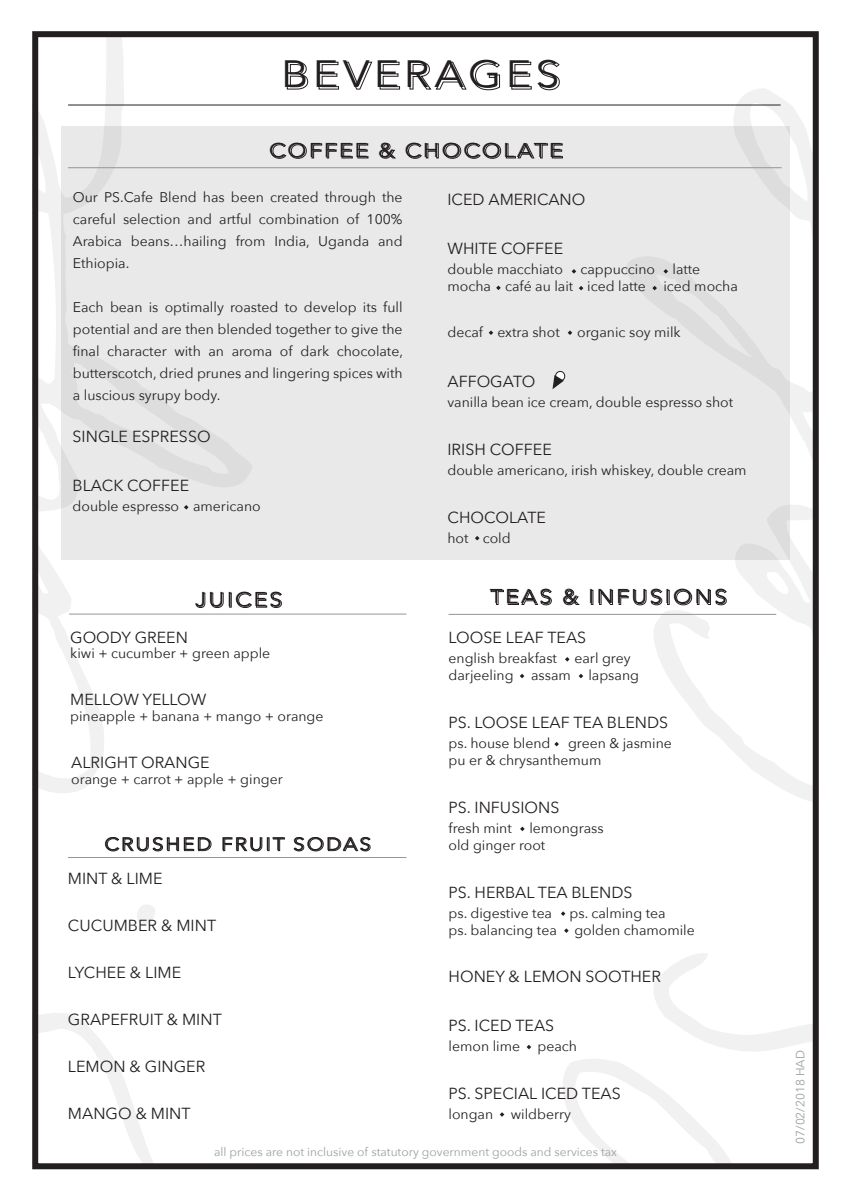
<style>
.page{position:relative;width:851px;height:1202px;background:#fff}
.page>*{position:absolute;margin:0;border:0;box-sizing:border-box;transform-origin:0 0}
.t1{font:38px "Avenir Next";letter-spacing:.1em;color:#231f20;scale:1.13 1}
.t2{font:20px "Avenir Next";letter-spacing:.1em;color:#231f20;scale:1.13 1}
.t3{font:18px "Avenir Next";letter-spacing:.1em;color:#231f20;scale:1.13 1}
.t4{font:16px "Avenir Next";color:#231f20}
.t5{font:14px/22px "Avenir Next";color:#231f20}
.t6{font:12px "Avenir Next";color:#9d9fa2}
</style>
<div class="page">
<div style="left:61px;top:127px;width:728px;height:433px;background:#e9e9e9"></div>
<svg style="left:563px;top:953px;width:248px;height:209px"></svg>
<svg style="left:652px;top:518px;width:159px;height:283px"></svg>
<svg style="left:625px;top:89px;width:186px;height:429px"></svg>
<svg style="left:39px;top:905px;width:116px;height:257px"></svg>
<svg style="left:39px;top:509px;width:65px;height:284px"></svg>
<svg style="left:39px;top:38px;width:213px;height:471px"></svg>
<div style="left:32px;top:31px;width:786px;height:1138px;border:6px solid #231f20"></div>
<hr style="left:448px;top:614px;width:328px;height:1px;background:#939598">
<svg style="left:490px;top:589px;width:61px;height:16px"></svg>
<svg style="left:563px;top:589px;width:16px;height:16px"></svg>
<svg style="left:591px;top:590px;width:2px;height:15px"></svg>
<svg style="left:554px;top:742px;width:5px;height:4px"></svg>
<svg style="left:565px;top:657px;width:4px;height:5px"></svg>
<svg style="left:520px;top:674px;width:4px;height:4px"></svg>
<svg style="left:578px;top:674px;width:5px;height:4px"></svg>
<svg style="left:561px;top:911px;width:4px;height:5px"></svg>
<svg style="left:564px;top:928px;width:4px;height:5px"></svg>
<svg style="left:526px;top:1045px;width:5px;height:4px"></svg>
<svg style="left:499px;top:1112px;width:5px;height:5px"></svg>
<svg style="left:520px;top:827px;width:4px;height:4px"></svg>
<svg style="left:599px;top:575px;width:147px;height:30px"></svg>
<hr style="left:68px;top:167px;width:713px;height:1px;background:#939598">
<svg style="left:271px;top:143px;width:97px;height:16px"></svg>
<svg style="left:380px;top:143px;width:16px;height:16px"></svg>
<svg style="left:406px;top:143px;width:157px;height:16px"></svg>
<svg style="left:488px;top:330px;width:5px;height:5px"></svg>
<svg style="left:567px;top:330px;width:5px;height:5px"></svg>
<svg style="left:496px;top:286px;width:4px;height:4px"></svg>
<svg style="left:579px;top:286px;width:4px;height:4px"></svg>
<svg style="left:571px;top:269px;width:5px;height:5px"></svg>
<svg style="left:652px;top:286px;width:4px;height:4px"></svg>
<svg style="left:663px;top:269px;width:5px;height:5px"></svg>
<svg style="left:184px;top:505px;width:4px;height:5px"></svg>
<svg style="left:475px;top:536px;width:4px;height:4px"></svg>
<svg style="left:552px;top:371px;width:14px;height:18px"></svg>
<hr style="left:68px;top:857px;width:338px;height:1px;background:#939598">
<svg style="left:105px;top:837px;width:106px;height:14px"></svg>
<svg style="left:223px;top:837px;width:62px;height:14px"></svg>
<svg style="left:294px;top:837px;width:76px;height:14px"></svg>
<hr style="left:68px;top:105px;width:712px;height:1px;background:#231f20">
<svg style="left:286px;top:61px;width:23px;height:29px"></svg>
<svg style="left:318px;top:61px;width:55px;height:29px"></svg>
<svg style="left:379px;top:61px;width:21px;height:29px"></svg>
<svg style="left:409px;top:61px;width:91px;height:30px"></svg>
<svg style="left:511px;top:61px;width:21px;height:29px"></svg>
<svg style="left:539px;top:61px;width:21px;height:30px"></svg>
<hr style="left:69px;top:614px;width:337px;height:1px;background:#939598">
<svg style="left:196px;top:592px;width:9px;height:16px"></svg>
<svg style="left:211px;top:592px;width:71px;height:16px"></svg>
<h1 class="t1" style="left:281px;top:42px;width:248px">BEVERAGES</h1>
<h2 class="t2" style="left:269px;top:133px;width:261px">COFFEE &amp; CHOCOLATE</h2>
<p class="t5" style="left:73px;top:186px;width:331px;text-align:justify">Our PS.Cafe Blend has been created through the careful selection and artful combination of 100% Arabica beans…hailing from India, Uganda and Ethiopia.</p>
<p class="t5" style="left:73px;top:296px;width:331px;text-align:justify">Each bean is optimally roasted to develop its full potential and are then blended together to give the final character with an aroma of dark chocolate, butterscotch, dried prunes and lingering spices with a luscious syrupy body.</p>
<p class="t4" style="left:73px;top:423px;width:139px">SINGLE ESPRESSO</p>
<p class="t4" style="left:73px;top:472px;width:118px">BLACK COFFEE</p>
<p class="t5" style="left:73px;top:494px;width:190px">double espresso americano</p>
<h2 class="t2" style="left:195px;top:582px;width:79px">JUICES</h2>
<p class="t4" style="left:70px;top:623px;width:119px">GOODY GREEN</p>
<p class="t5" style="left:70px;top:642px;width:201px">kiwi + cucumber + green apple</p>
<p class="t4" style="left:70px;top:686px;width:138px">MELLOW YELLOW</p>
<p class="t5" style="left:70px;top:704px;width:255px">pineapple + banana + mango + orange</p>
<p class="t4" style="left:71px;top:749px;width:140px">ALRIGHT ORANGE</p>
<p class="t5" style="left:71px;top:768px;width:213px">orange + carrot + apple + ginger</p>
<p class="t3" style="left:104px;top:828px;width:237px">CRUSHED FRUIT SODAS</p>
<p class="t4" style="left:68px;top:865px;width:96px">MINT &amp; LIME</p>
<p class="t4" style="left:68px;top:912px;width:150px">CUCUMBER &amp; MINT</p>
<p class="t4" style="left:447px;top:186px;width:139px">ICED AMERICANO</p>
<p class="t4" style="left:447px;top:235px;width:117px">WHITE COFFEE</p>
<p class="t5" style="left:447px;top:257px;width:117px">double macchiato</p>
<p class="t5" style="left:447px;top:260px;width:254px;line-height:16.8px;text-indent:133px">cappuccino latte mocha café au lait iced latte</p>
<p class="t5" style="left:663px;top:274px;width:76px">iced mocha</p>
<p class="t5" style="left:447px;top:320px;width:114px">decaf extra shot</p>
<p class="t5" style="left:577px;top:320px;width:105px">organic soy milk</p>
<p class="t4" style="left:447px;top:368px;width:89px">AFFOGATO</p>
<p class="t5" style="left:447px;top:391px;width:287px">vanilla bean ice cream, double espresso shot</p>
<p class="t4" style="left:447px;top:436px;width:106px">IRISH COFFEE</p>
<p class="t5" style="left:447px;top:459px;width:300px">double americano, irish whiskey, double cream</p>
<p class="t4" style="left:447px;top:504px;width:100px">CHOCOLATE</p>
<p class="t5" style="left:447px;top:526px;width:65px">hot cold</p>
<h2 class="t2" style="left:490px;top:579px;width:211px">TEAS &amp; INFUSIONS</h2>
<p class="t4" style="left:448px;top:624px;width:139px">LOOSE LEAF TEAS</p>
<p class="t5" style="left:448px;top:647px;width:110px">english breakfast</p>
<p class="t5" style="left:574px;top:647px;width:57px">earl grey</p>
<p class="t5" style="left:448px;top:664px;width:66px">darjeeling</p>
<p class="t5" style="left:531px;top:664px;width:41px">assam</p>
<p class="t5" style="left:588px;top:664px;width:52px">lapsang</p>
<p class="t4" style="left:448px;top:709px;width:221px">PS. LOOSE LEAF TEA BLENDS</p>
<p class="t5" style="left:448px;top:732px;width:103px">ps. house blend</p>
<p class="t5" style="left:448px;top:734px;width:225px;line-height:17px;text-indent:119px">green &amp; jasmine pu er &amp; chrysanthemum</p>
<p class="t4" style="left:448px;top:794px;width:112px">PS. INFUSIONS</p>
<p class="t5" style="left:448px;top:816px;width:65px">fresh mint</p>
<p class="t5" style="left:448px;top:819px;width:156px;line-height:17px;text-indent:81px">lemongrass old ginger root</p>
<p class="t4" style="left:448px;top:879px;width:185px">PS. HERBAL TEA BLENDS</p>
<p class="t5" style="left:448px;top:901px;width:105px">ps. digestive tea</p>
<p class="t5" style="left:569px;top:901px;width:98px">ps. calming tea</p>
<p class="t5" style="left:448px;top:918px;width:110px">ps. balancing tea</p>
<p class="t5" style="left:574px;top:918px;width:122px">golden chamomile</p>
<p class="t4" style="left:68px;top:959px;width:115px">LYCHEE &amp; LIME</p>
<p class="t4" style="left:68px;top:1006px;width:155px">GRAPEFRUIT &amp; MINT</p>
<p class="t4" style="left:68px;top:1053px;width:139px">LEMON &amp; GINGER</p>
<p class="t4" style="left:68px;top:1100px;width:124px">MANGO &amp; MINT</p>
<p class="t6" style="left:214px;top:1141px;width:404px">all prices are not inclusive of statutory government goods and services tax</p>
<p class="t4" style="left:448px;top:963px;width:214px">HONEY &amp; LEMON SOOTHER</p>
<p class="t4" style="left:448px;top:1012px;width:107px">PS. ICED TEAS</p>
<p class="t5" style="left:448px;top:1034px;width:73px">lemon lime</p>
<p class="t5" style="left:537px;top:1034px;width:41px">peach</p>
<p class="t4" style="left:448px;top:1080px;width:174px">PS. SPECIAL ICED TEAS</p>
<p class="t5" style="left:448px;top:1102px;width:46px">longan</p>
<p class="t5" style="left:510px;top:1102px;width:62px">wildberry</p>
<p class="t6" style="left:790px;top:1144px;width:95px;rotate:-90deg">07/02/2018 HAD</p>
</div>
